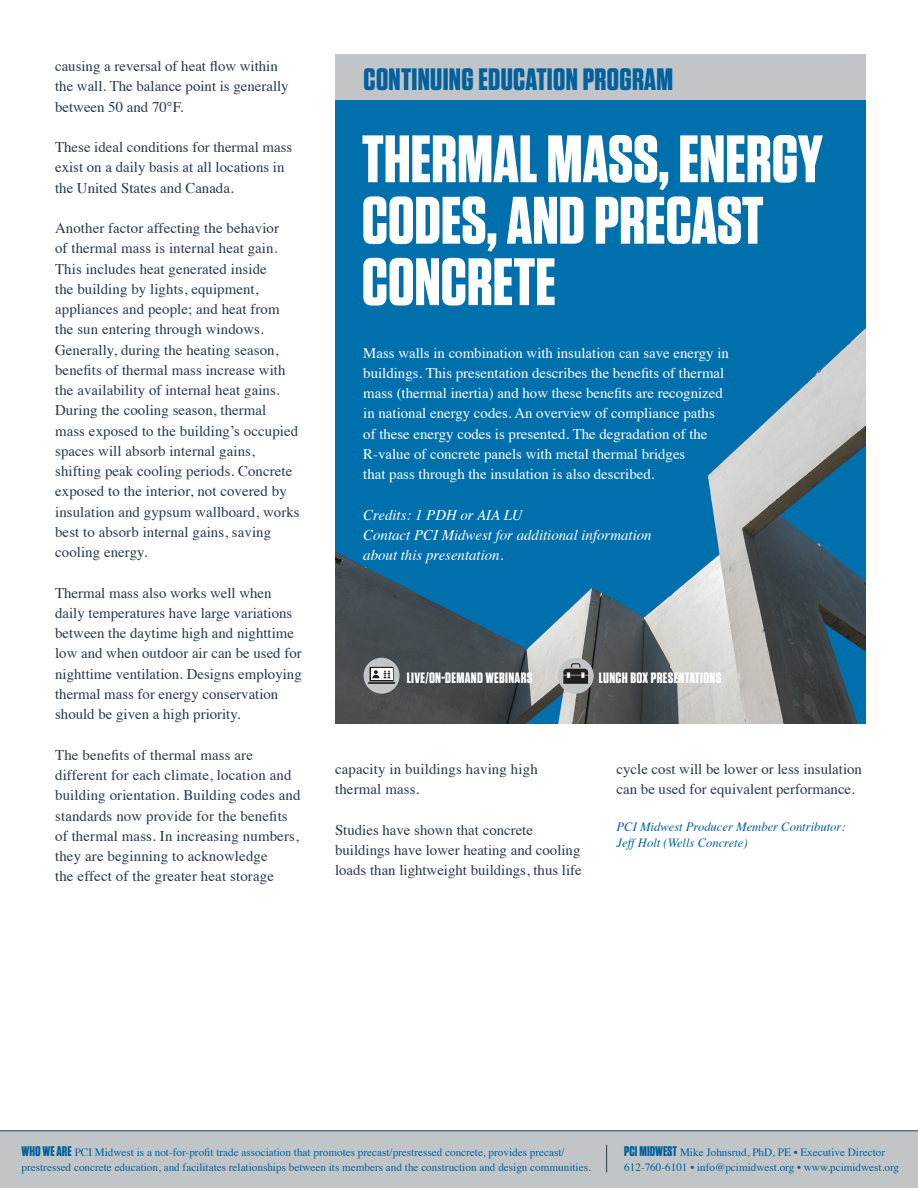
<style>
.page{position:relative;width:918px;height:1188px;background:#fff}
.page>*{position:absolute;margin:0;border:0;box-sizing:border-box;transform-origin:0 0}
.t1{font:700 66.9px/61.5px "Tungsten";color:#fff}
.t2{font:700 30.9px "Tungsten";letter-spacing:.01em;color:#00619c}
.t3{font:700 15px "Tungsten";letter-spacing:.02em;color:#fff}
.t4{font:14.85px/20.2px "Times";letter-spacing:.005em;color:#253849}
.t5{font:14.85px/20.2px "Times";color:#fff}
.t6{font:italic 14.85px/20.2px "Times";color:#fff}
.t7{font:italic 12.6px/16.5px "Times";color:#00619c}
.t8{font:11.25px/14.9px "Times";color:#00619c}
.s1{font-family:"Tungsten";font-weight:700;font-size:13.95px}
</style>
<div class="page">
<img style="left:335px;top:100px;width:531px;height:624px">
<div style="left:364px;top:658px;width:36px;height:36px;background:#c2c5c8;border-radius:50%"></div>
<svg style="left:368px;top:667px;width:27px;height:17px"></svg>
<div style="left:558px;top:658px;width:36px;height:36px;background:#c2c5c8;border-radius:50%"></div>
<svg style="left:563px;top:663px;width:25px;height:21px"></svg>
<div style="left:0;top:1131px;width:918px;height:57px;background:#c2c5c8"></div>
<hr style="left:0;top:1130px;width:918px;height:1px;background:#253849">
<svg style="left:606px;top:1145px;width:1px;height:27px"></svg>
<div style="left:335px;top:55px;width:531px;height:45px;background:#c2c5c8"></div>
<p class="t4" style="left:55px;top:55px;width:235px">causing a reversal of heat flow within the wall. The balance point is generally between 50 and 70°F.</p>
<p class="t4" style="left:55px;top:136px;width:239px">These ideal conditions for thermal mass exist on a daily basis at all locations in the United States and Canada.</p>
<p class="t4" style="left:55px;top:217px;width:246px">Another factor affecting the behavior<br>of thermal mass is internal heat gain.<br>This includes heat generated inside<br>the building by lights, equipment, appliances and people; and heat from the sun entering through windows.<br>Generally, during the heating season, benefits of thermal mass increase with the availability of internal heat gains.<br>During the cooling season, thermal mass exposed to the building’s occupied spaces will absorb internal gains, shifting peak cooling periods. Concrete exposed to the interior, not covered by insulation and gypsum wallboard, works best to absorb internal gains, saving cooling energy.</p>
<p class="t4" style="left:55px;top:581px;width:248px">Thermal mass also works well when daily temperatures have large variations between the daytime high and nighttime low and when outdoor air can be used for nighttime ventilation. Designs employing thermal mass for energy conservation should be given a high priority.</p>
<p class="t4" style="left:55px;top:743px;width:247px">The benefits of thermal mass are different for each climate, location and building orientation. Building codes and standards now provide for the benefits of thermal mass. In increasing numbers, they are beginning to acknowledge<br>the effect of the greater heat storage</p>
<h2 class="t2" style="left:364px;top:62px;width:311px">CONTINUING EDUCATION PROGRAM</h2>
<h1 class="t1" style="left:362px;top:130px;width:462px">THERMAL MASS, ENERGY<br>CODES, AND PRECAST<br>CONCRETE</h1>
<p class="t5" style="left:363px;top:341px;width:367px">Mass walls in combination with insulation can save energy in buildings. This presentation describes the benefits of thermal mass (thermal inertia) and how these benefits are recognized in national energy codes. An overview of compliance paths of these energy codes is presented. The degradation of the R-value of concrete panels with metal thermal bridges<br>that pass through the insulation is also described.</p>
<p class="t6" style="left:363px;top:504px;width:290px">Credits: 1 PDH or AIA LU<br>Contact PCI Midwest for additional information about this presentation.</p>
<p class="t3" style="left:407px;top:669px;width:127px">LIVE/ON-DEMAND WEBINARS</p>
<p class="t3" style="left:599px;top:669px;width:124px">LUNCH BOX PRESENTATIONS</p>
<p class="t4" style="left:335px;top:758px;width:204px">capacity in buildings having high thermal mass.</p>
<p class="t4" style="left:335px;top:818px;width:248px">Studies have shown that concrete buildings have lower heating and cooling loads than lightweight buildings, thus life</p>
<p class="t4" style="left:617px;top:758px;width:247px">cycle cost will be lower or less insulation can be used for equivalent performance.</p>
<p class="t7" style="left:617px;top:818px;width:231px">PCI Midwest Producer Member Contributor:<br>Jeff Holt (Wells Concrete)</p>
<p class="t8" style="left:22px;top:1144px;width:571px"><span class="s1">WHO WE ARE</span> PCI Midwest is a not-for-profit trade association that promotes precast/prestressed concrete, provides precast/ prestressed concrete education, and facilitates relationships between its members and the construction and design communities.</p>
<p class="t8" style="left:624px;top:1144px;width:276px"><span class="s1">PCI MIDWEST</span> Mike Johnsrud, PhD, PE • Executive Director<br>612-760-6101 • info@pcimidwest.org • www.pcimidwest.org</p>
</div>
